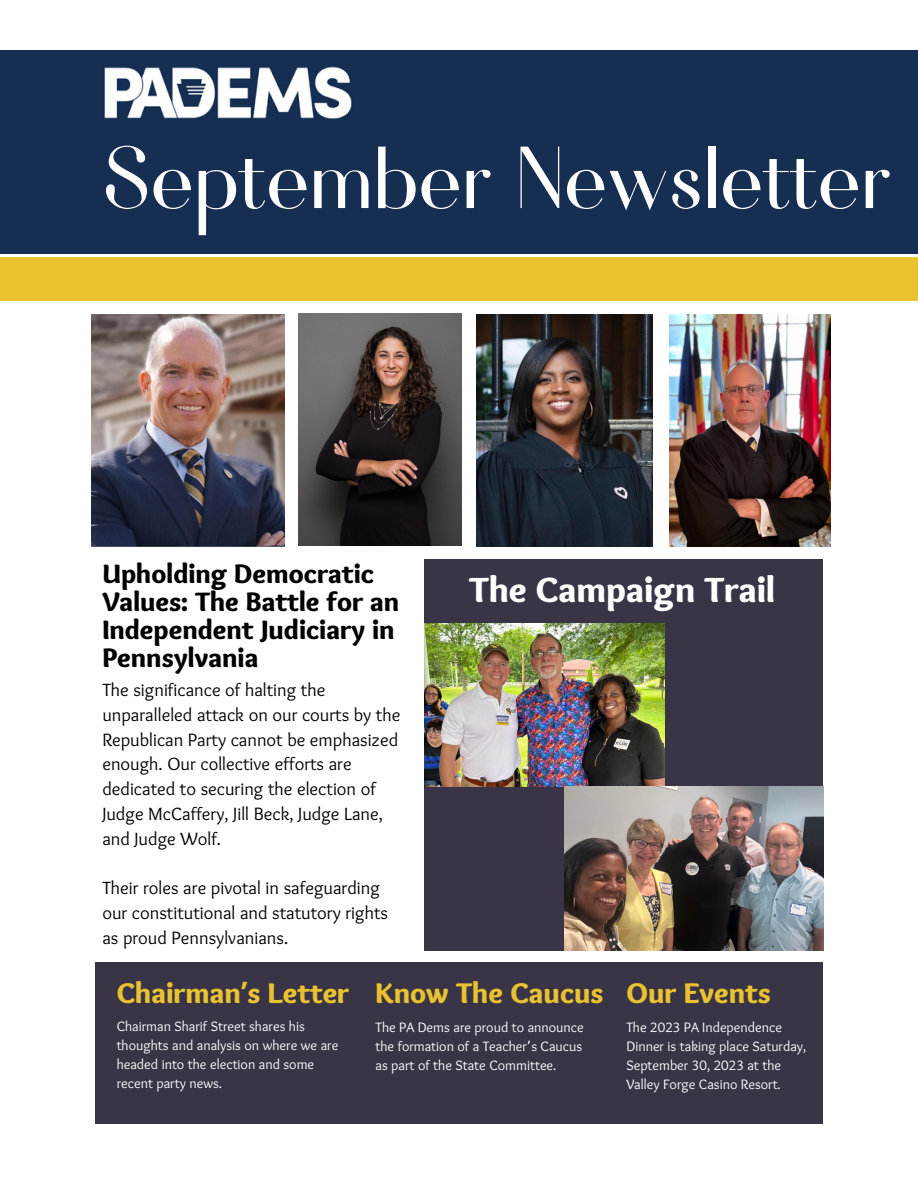
<style>
.page{position:relative;width:918px;height:1188px;background:#fff}
.page>*{position:absolute;margin:0;border:0;box-sizing:border-box;transform-origin:0 0}
.t1{font:117.45px "Fiona";color:#fff}
.t2{font:900 36.45px "Sukar";color:#fff}
.t3{font:900 29.7px "Sukar";color:#eac230}
.t4{font:900 27.75px/28.2px "Sukar";color:#000}
.t5{font:18.45px/24.8px "Sukar";color:#000}
.t6{font:14.1px/19px "Sukar";color:#fff}
.s1{font-family:"Noto Sans";font-weight:700}
.s2{font-family:"Noto Sans Gurmukhi"}
</style>
<div class="page">
<div style="left:0;top:257px;width:918px;height:44px;background:#eac230"></div>
<div style="left:0;top:50px;width:918px;height:203px;background:#162e51"></div>
<div style="left:424px;top:559px;width:399px;height:392px;background:#393547"></div>
<div style="left:96px;top:962px;width:727px;height:162px;background:#393547"></div>
<img style="left:104px;top:66px;width:248px;height:53px">
<img style="left:477px;top:315px;width:175px;height:231px">
<img style="left:299px;top:314px;width:163px;height:232px">
<img style="left:92px;top:315px;width:192px;height:231px">
<img style="left:670px;top:315px;width:161px;height:231px">
<img style="left:424px;top:623px;width:241px;height:163px">
<img style="left:565px;top:786px;width:258px;height:164px">
<p class="t1" style="left:102px;top:114px;width:790px">September Newsletter</p>
<p class="t4" style="left:102px;top:562px;width:299px">Upholding Democratic<br>Values: The Battle for an<br>Independent Judiciary in<br>Pennsylvania</p>
<p class="t5" style="left:102px;top:679px;width:300px">The significance of halting the unparalleled attack on our courts by the Republican Party cannot be emphasized enough. Our collective efforts are dedicated to securing the election of Judge McCaffery, Jill Beck, Judge Lane, and Judge Wolf.</p>
<p class="t5" style="left:102px;top:877px;width:287px">Their roles are pivotal in safeguarding our constitutional and statutory rights as proud Pennsylvanians.</p>
<p class="t2" style="left:469px;top:569px;width:308px">The Campaign Trail</p>
<p class="t3" style="left:117px;top:975px;width:234px">Chairman<span class="s1">’</span>s Letter</p>
<p class="t6" style="left:117px;top:1018px;width:223px">Chairman Sharif Street shares his thoughts and analysis on where we are headed into the election and some recent party news.</p>
<p class="t3" style="left:376px;top:975px;width:229px">Know The Caucus</p>
<p class="t6" style="left:376px;top:1019px;width:210px;text-align:justify">The PA Dems are proud to announce the formation of a Teacher<span class="s2">’</span>s Caucus as part of the State Committee.</p>
<p class="t3" style="left:626px;top:975px;width:146px">Our Events</p>
<p class="t6" style="left:626px;top:1019px;width:181px">The 2023 PA Independence<br>Dinner is taking place Saturday,<br>September 30, 2023 at the<br>Valley Forge Casino Resort.</p>
</div>
